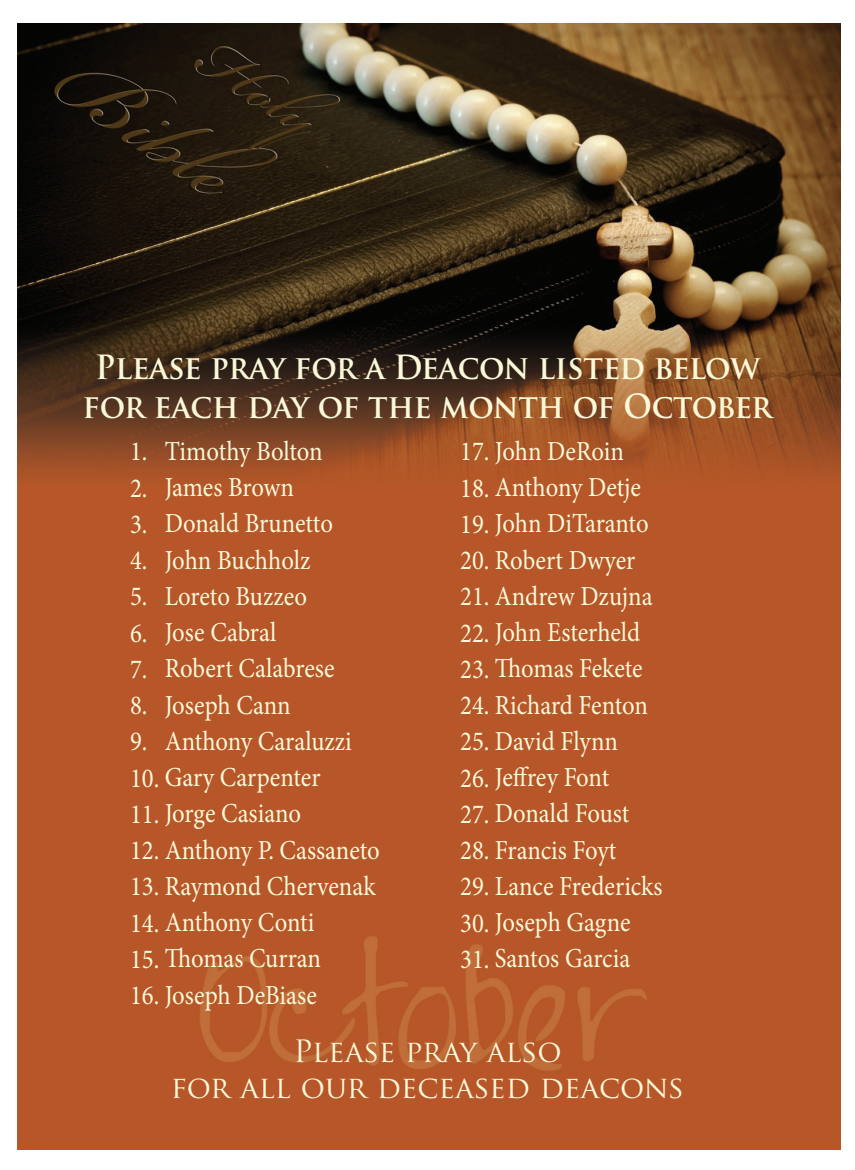
<style>
.page{position:relative;width:855px;height:1170px;background:#fff}
.page>*{position:absolute;margin:0;border:0;box-sizing:border-box;transform-origin:0 0}
.t1{font:700 32.5px "Trajan Pro";letter-spacing:-.01em;color:#f9f9d9;scale:.95 1}
.t2{font:30px "Trajan Pro";color:#f9f9d9}
.t3{font:27.5px "Minion Pro";letter-spacing:-.005em;color:#f9f9d9;scale:.9 1}
</style>
<div class="page">
<img style="left:18px;top:23px;width:822px;height:1126px">
<p class="t1" style="left:95px;top:347px;width:701px">Please pray for a Deacon listed below</p>
<p class="t1" style="left:83px;top:386px;width:728px">for each day of the month of October</p>
<p class="t3" style="left:165px;top:433px;width:177px">Timothy Bolton</p>
<p class="t3" style="left:165px;top:469px;width:145px">James Brown</p>
<p class="t3" style="left:165px;top:505px;width:188px">Donald Brunetto</p>
<p class="t3" style="left:165px;top:541px;width:164px">John Buchholz</p>
<p class="t3" style="left:165px;top:578px;width:160px">Loreto Buzzeo</p>
<p class="t3" style="left:165px;top:614px;width:126px">Jose Cabral</p>
<p class="t3" style="left:165px;top:650px;width:190px">Robert Calabrese</p>
<p class="t3" style="left:165px;top:686px;width:142px">Joseph Cann</p>
<p class="t3" style="left:165px;top:723px;width:210px">Anthony Caraluzzi</p>
<p class="t3" style="left:460px;top:433px;width:184px">17. John DeRoin</p>
<p class="t3" style="left:460px;top:469px;width:203px">18. Anthony Detje</p>
<p class="t3" style="left:460px;top:505px;width:211px">19. John DiTaranto</p>
<p class="t3" style="left:460px;top:541px;width:196px">20. Robert Dwyer</p>
<p class="t3" style="left:460px;top:578px;width:215px">21. Andrew Dzujna</p>
<p class="t3" style="left:460px;top:614px;width:202px">22. John Esterheld</p>
<p class="t3" style="left:460px;top:650px;width:204px">23. Thomas Fekete</p>
<p class="t3" style="left:460px;top:686px;width:210px">24. Richard Fenton</p>
<p class="t3" style="left:460px;top:723px;width:177px">25. David Flynn</p>
<p class="t3" style="left:460px;top:759px;width:167px">26. Jeffrey Font</p>
<p class="t3" style="left:460px;top:795px;width:190px">27. Donald Foust</p>
<p class="t3" style="left:460px;top:831px;width:175px">28. Francis Foyt</p>
<p class="t3" style="left:460px;top:868px;width:227px">29. Lance Fredericks</p>
<p class="t3" style="left:460px;top:904px;width:191px">30. Joseph Gagne</p>
<p class="t3" style="left:460px;top:940px;width:191px">31. Santos Garcia</p>
<p class="t3" style="left:130px;top:433px;width:21px">1.</p>
<p class="t3" style="left:130px;top:470px;width:21px">2.</p>
<p class="t3" style="left:130px;top:506px;width:21px">3.</p>
<p class="t3" style="left:130px;top:542px;width:21px">4.</p>
<p class="t3" style="left:130px;top:578px;width:21px">5.</p>
<p class="t3" style="left:130px;top:615px;width:21px">6.</p>
<p class="t3" style="left:130px;top:651px;width:21px">7.</p>
<p class="t3" style="left:130px;top:687px;width:21px">8.</p>
<p class="t3" style="left:130px;top:723px;width:21px">9.</p>
<p class="t3" style="left:130px;top:759px;width:213px">10. Gary Carpenter</p>
<p class="t3" style="left:130px;top:795px;width:192px">11. Jorge Casiano</p>
<p class="t3" style="left:130px;top:831px;width:279px">12. Anthony P. Cassaneto</p>
<p class="t3" style="left:130px;top:868px;width:274px">13. Raymond Chervenak</p>
<p class="t3" style="left:130px;top:904px;width:206px">14. Anthony Conti</p>
<p class="t3" style="left:130px;top:940px;width:214px">15. Thomas Curran</p>
<p class="t3" style="left:130px;top:976px;width:209px">16. Joseph DeBiase</p>
<p class="t2" style="left:293px;top:1032px;width:270px">Please pray also</p>
<p class="t2" style="left:171px;top:1068px;width:515px">for all our deceased deacons</p>
</div>
